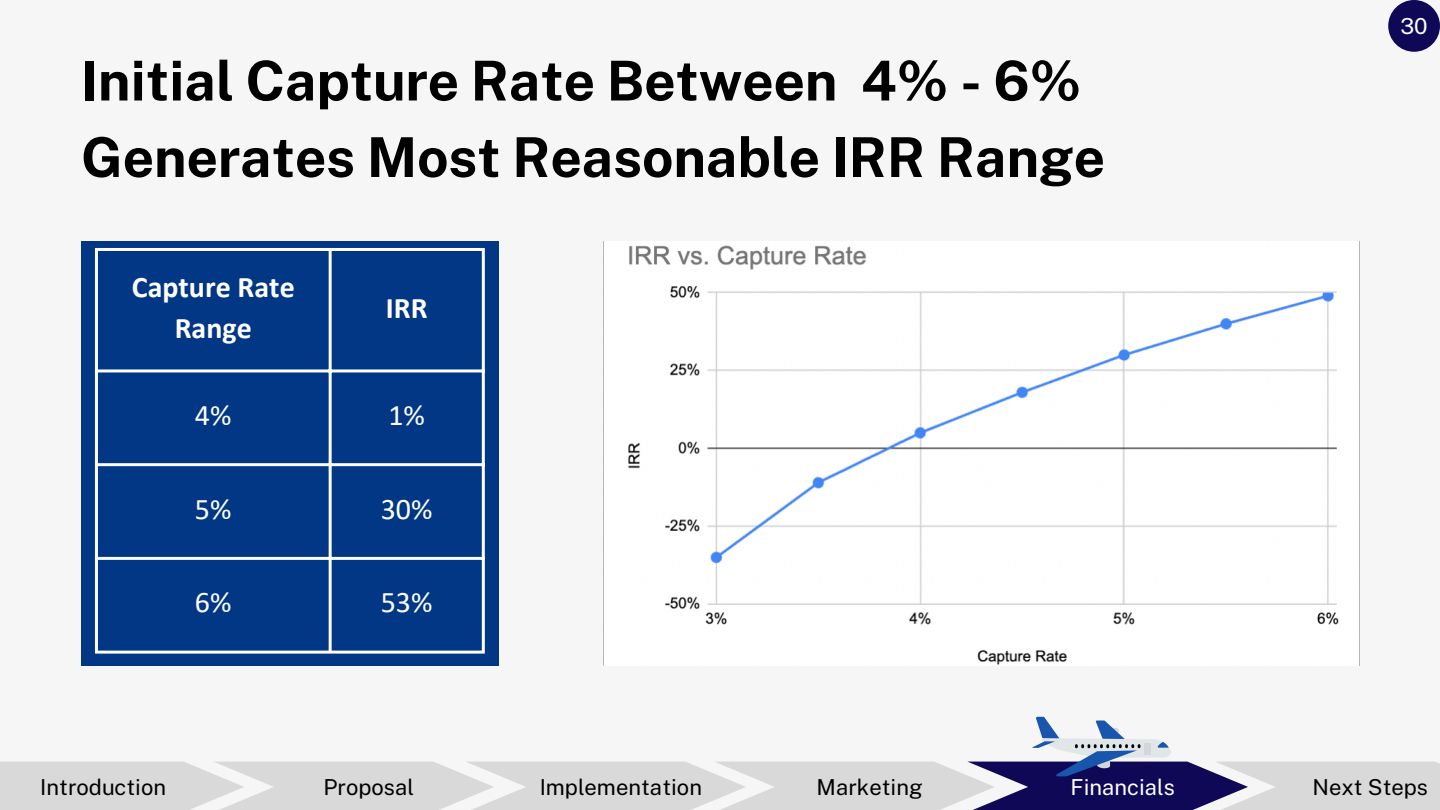
<style>
.page{position:relative;width:1440px;height:810px;background:#f6f6f6}
.page>*{position:absolute;margin:0;border:0;box-sizing:border-box;transform-origin:0 0}
.t1{font:700 55px/76.5px "Public Sans";color:#000}
.t2{font:700 30px/41.2px "Calibri";color:#fff;text-align:center}
.t3{font:30px "Calibri";color:#fff}
.t4{font:22px "Public Sans";color:#000}
.t5{font:22px "Public Sans";color:#fff}
</style>
<div class="page">
<svg style="left:0;top:717px;width:1440px;height:93px"></svg>
<div style="left:81px;top:241px;width:418px;height:425px;background:#013785"></div>
<hr style="left:95px;top:251px;width:3px;height:400px;background:#fff">
<hr style="left:329px;top:251px;width:3px;height:400px;background:#fff">
<hr style="left:482px;top:251px;width:3px;height:400px;background:#fff">
<hr style="left:95px;top:248px;width:390px;height:3px;background:#fff">
<hr style="left:95px;top:369px;width:390px;height:3px;background:#fff">
<hr style="left:95px;top:463px;width:390px;height:3px;background:#fff">
<hr style="left:95px;top:557px;width:390px;height:3px;background:#fff">
<hr style="left:95px;top:651px;width:390px;height:3px;background:#fff">
<img style="left:628px;top:245px;width:711px;height:420px">
<div style="left:1388px;top:0;width:52px;height:52px;background:#0e0857;border-radius:50%"></div>
<p class="t1" style="left:81px;top:42px;width:1025px">Initial Capture Rate Between 4% - 6%<br>Generates Most Reasonable IRR Range</p>
<p class="t2" style="left:132px;top:269px;width:164px">Capture Rate<br>Range</p>
<p class="t2" style="left:386px;top:290px;width:43px">IRR</p>
<p class="t3" style="left:195px;top:402px;width:38px">4%</p>
<p class="t3" style="left:388px;top:402px;width:38px">1%</p>
<p class="t3" style="left:195px;top:496px;width:38px">5%</p>
<p class="t3" style="left:381px;top:496px;width:53px">30%</p>
<p class="t3" style="left:195px;top:590px;width:38px">6%</p>
<p class="t3" style="left:381px;top:590px;width:53px">53%</p>
<p class="t5" style="left:1400px;top:13px;width:29px">30</p>
<p class="t4" style="left:40px;top:774px;width:127px">Introduction</p>
<p class="t4" style="left:324px;top:774px;width:92px">Proposal</p>
<p class="t4" style="left:540px;top:774px;width:164px">Implementation</p>
<p class="t4" style="left:817px;top:774px;width:108px">Marketing</p>
<p class="t5" style="left:1071px;top:774px;width:106px">Financials</p>
<p class="t4" style="left:1313px;top:774px;width:117px">Next Steps</p>
</div>
